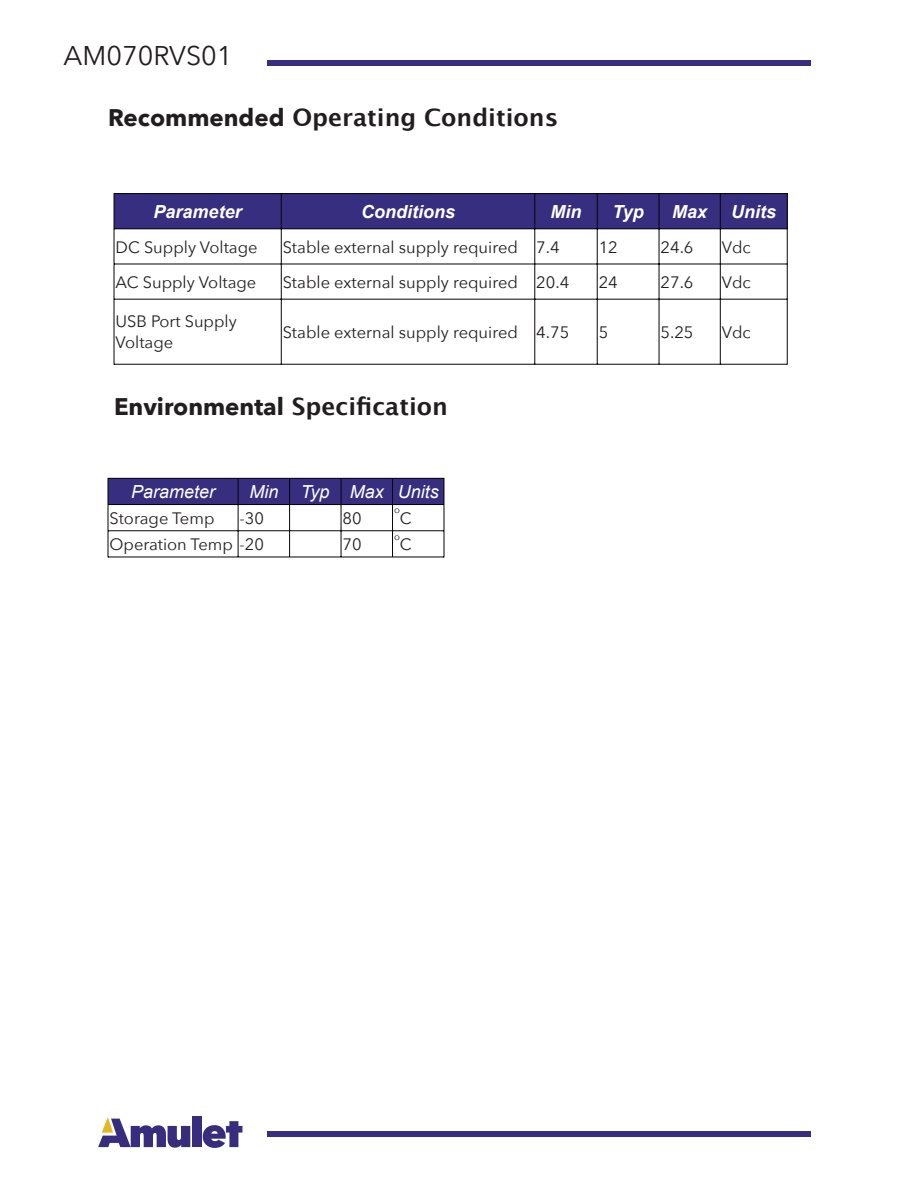
<style>
.page{position:relative;width:918px;height:1188px;background:#fff}
.page>*{position:absolute;margin:0;border:0;box-sizing:border-box;transform-origin:0 0}
.t1{font:27px "Avenir Next";color:#221e1f}
.t2{font:700 24px "Lucida Grande";color:#221e1f}
.t3{font:700 24px "Avenir Next";color:#221e1f}
.t4{font:italic 700 18px "Arial";color:#fff}
.t5{font:italic 18px "Arial";color:#fff}
.t6{font:16.5px/21px "Avenir Next";color:#221e1f}
.t7{font:9.6px "Avenir Next";color:#221e1f}
.s1{font-family:"Avenir Next"}
.s2{font-family:"Lucida Grande"}
</style>
<div class="page">
<div style="left:267px;top:60px;width:544px;height:5px;background:#372e7f"></div>
<div style="left:267px;top:1131px;width:544px;height:6px;background:#372e7f"></div>
<div style="left:192px;top:1117px;width:9px;height:30px;background:#372d7c"></div>
<svg style="left:203px;top:1121px;width:39px;height:27px"></svg>
<svg style="left:98px;top:1117px;width:92px;height:31px"></svg>
<div style="left:114px;top:194px;width:673px;height:35px;background:#372e7f"></div>
<hr style="left:114px;top:193px;width:1px;height:172px;background:#070505">
<hr style="left:787px;top:193px;width:1px;height:172px;background:#070505">
<hr style="left:281px;top:194px;width:1px;height:170px;background:#070505">
<hr style="left:534px;top:194px;width:1px;height:170px;background:#070505">
<hr style="left:597px;top:194px;width:1px;height:170px;background:#070505">
<hr style="left:659px;top:194px;width:1px;height:170px;background:#070505">
<hr style="left:720px;top:194px;width:1px;height:170px;background:#070505">
<hr style="left:114px;top:193px;width:673px;height:1px;background:#070505">
<hr style="left:114px;top:228px;width:673px;height:1px;background:#070505">
<hr style="left:114px;top:264px;width:673px;height:1px;background:#070505">
<hr style="left:114px;top:299px;width:673px;height:1px;background:#070505">
<hr style="left:114px;top:364px;width:673px;height:1px;background:#070505">
<div style="left:108px;top:478px;width:336px;height:27px;background:#372e7f"></div>
<hr style="left:108px;top:478px;width:1px;height:79px;background:#070505">
<hr style="left:444px;top:478px;width:1px;height:79px;background:#070505">
<hr style="left:238px;top:478px;width:1px;height:79px;background:#070505">
<hr style="left:289px;top:478px;width:1px;height:79px;background:#070505">
<hr style="left:341px;top:478px;width:1px;height:79px;background:#070505">
<hr style="left:392px;top:478px;width:1px;height:79px;background:#070505">
<hr style="left:108px;top:478px;width:336px;height:1px;background:#070505">
<hr style="left:108px;top:504px;width:336px;height:1px;background:#070505">
<hr style="left:108px;top:530px;width:336px;height:1px;background:#070505">
<hr style="left:108px;top:557px;width:336px;height:1px;background:#070505">
<h1 class="t1" style="left:64px;top:33px;width:171px">AM070RVS01</h1>
<h2 class="t2" style="left:108px;top:98px;width:452px"><span class="s1">Recommended</span> Operating Conditions</h2>
<p class="t4" style="left:154px;top:200px;width:90px">Parameter</p>
<p class="t4" style="left:361px;top:200px;width:95px">Conditions</p>
<p class="t4" style="left:551px;top:200px;width:32px">Min</p>
<p class="t4" style="left:612px;top:200px;width:33px">Typ</p>
<p class="t4" style="left:672px;top:200px;width:37px">Max</p>
<p class="t4" style="left:731px;top:200px;width:46px">Units</p>
<p class="t6" style="left:116px;top:236px;width:144px">DC Supply Voltage</p>
<p class="t6" style="left:283px;top:236px;width:278px">Stable external supply required 7.4</p>
<p class="t6" style="left:599px;top:236px;width:21px">12</p>
<p class="t6" style="left:661px;top:236px;width:35px">24.6</p>
<p class="t6" style="left:722px;top:236px;width:31px">Vdc</p>
<p class="t6" style="left:116px;top:271px;width:142px">AC Supply Voltage</p>
<p class="t6" style="left:283px;top:271px;width:288px">Stable external supply required 20.4</p>
<p class="t6" style="left:599px;top:271px;width:21px">24</p>
<p class="t6" style="left:661px;top:271px;width:35px">27.6</p>
<p class="t6" style="left:722px;top:271px;width:31px">Vdc</p>
<p class="t6" style="left:116px;top:310px;width:123px">USB Port Supply<br>Voltage</p>
<p class="t6" style="left:283px;top:321px;width:288px">Stable external supply required 4.75</p>
<p class="t6" style="left:599px;top:321px;width:11px">5</p>
<p class="t6" style="left:661px;top:321px;width:35px">5.25</p>
<p class="t6" style="left:722px;top:321px;width:31px">Vdc</p>
<h2 class="t3" style="left:114px;top:385px;width:335px">Environmental <span class="s2">Speci昀椀cation</span></h2>
<p class="t5" style="left:131px;top:480px;width:86px">Parameter</p>
<p class="t5" style="left:249px;top:480px;width:31px">Min</p>
<p class="t5" style="left:301px;top:480px;width:139px">Typ Max Units</p>
<p class="t6" style="left:110px;top:507px;width:106px">Storage Temp</p>
<p class="t6" style="left:240px;top:507px;width:26px">-30</p>
<p class="t6" style="left:343px;top:507px;width:21px">80</p>
<p class="t7" style="left:394px;top:502px;width:7px">o</p>
<p class="t6" style="left:400px;top:507px;width:13px">C</p>
<p class="t6" style="left:109px;top:533px;width:156px">Operation Temp -20</p>
<p class="t6" style="left:343px;top:533px;width:21px">70</p>
<p class="t7" style="left:394px;top:528px;width:7px">o</p>
<p class="t6" style="left:400px;top:533px;width:13px">C</p>
</div>
